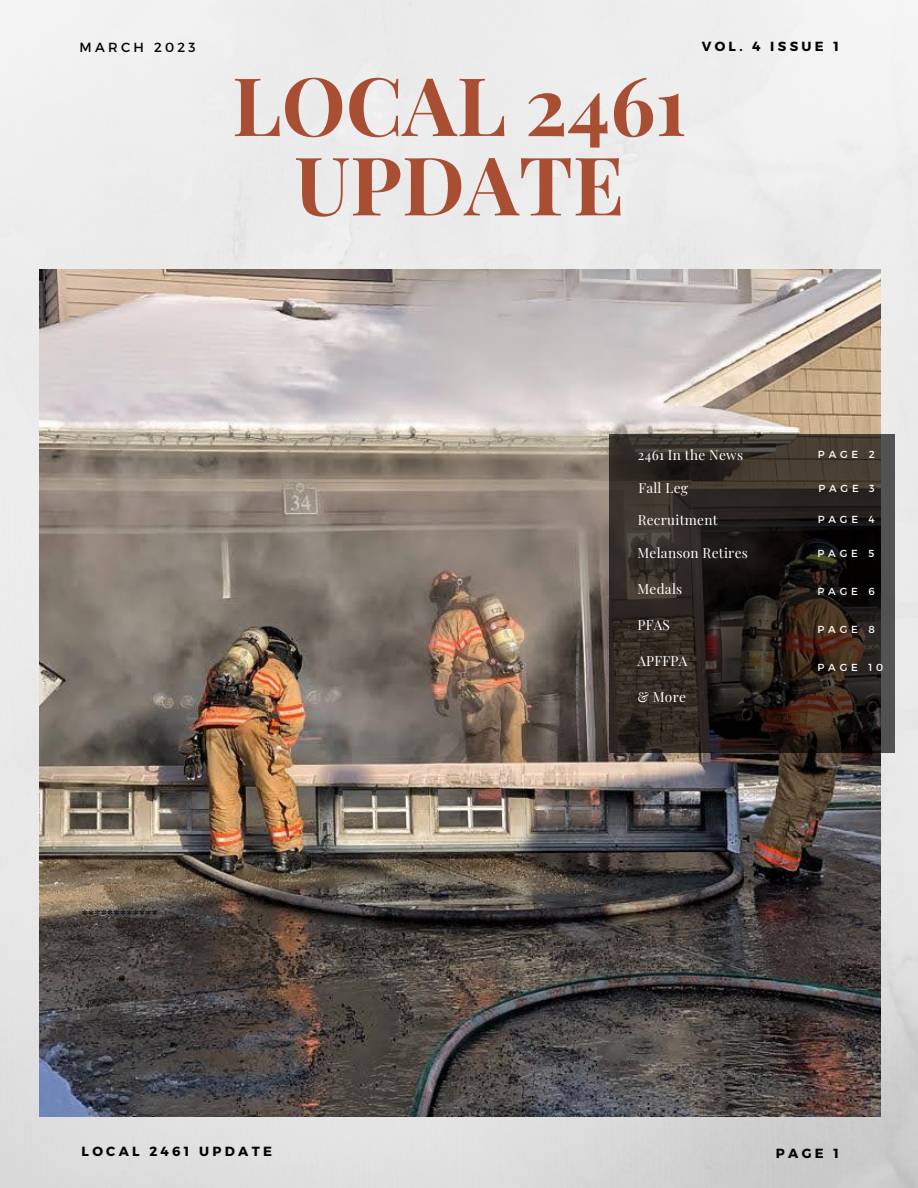
<style>
.page{position:relative;width:918px;height:1188px;background:#fff}
.page>*{position:absolute;margin:0;border:0;box-sizing:border-box;transform-origin:0 0}
.t1{font:700 81px/79.3px "Playfair Display";color:#a84e33;text-align:center}
.t2{font:13.65px "Playfair Display";letter-spacing:.02em;color:#fff}
.t3{font:700 13.2px "Montserrat";letter-spacing:.25em;color:#000}
.t4{font:13.2px "Montserrat";letter-spacing:.25em;color:#000}
.t5{font:12.45px "Playfair Display";color:#000}
.t6{font:10.2px "Montserrat";letter-spacing:.38em;color:#fff}
</style>
<div class="page">
<img style="left:0;top:0;width:918px;height:1188px">
<img style="left:39px;top:269px;width:841px;height:848px">
<svg style="left:610px;top:435px;width:285px;height:318px;background:#2d2621"></svg>
<p class="t4" style="left:80px;top:39px;width:118px">MARCH 2023</p>
<p class="t3" style="left:702px;top:38px;width:139px">VOL. 4 ISSUE 1</p>
<h1 class="t1" style="left:232px;top:63px;width:456px">LOCAL 2461<br>UPDATE</h1>
<p class="t5" style="left:82px;top:906px;width:78px">************</p>
<p class="t2" style="left:638px;top:445px;width:107px">2461 In the News</p>
<p class="t6" style="left:818px;top:448px;width:58px">PAGE 2</p>
<p class="t2" style="left:638px;top:478px;width:51px">Fall Leg</p>
<p class="t6" style="left:818px;top:481px;width:58px">PAGE 3</p>
<p class="t2" style="left:638px;top:510px;width:81px">Recruitment</p>
<p class="t6" style="left:818px;top:513px;width:59px">PAGE 4</p>
<p class="t2" style="left:637px;top:543px;width:112px">Melanson Retires</p>
<p class="t2" style="left:637px;top:579px;width:46px">Medals</p>
<p class="t2" style="left:637px;top:615px;width:34px">PFAS</p>
<p class="t2" style="left:637px;top:651px;width:52px">APFFPA</p>
<p class="t2" style="left:637px;top:687px;width:50px">&amp; More</p>
<p class="t6" style="left:818px;top:546px;width:58px">PAGE 5</p>
<p class="t6" style="left:818px;top:584px;width:59px">PAGE 6</p>
<p class="t6" style="left:818px;top:622px;width:59px">PAGE 8</p>
<p class="t6" style="left:818px;top:661px;width:67px">PAGE 10</p>
<p class="t3" style="left:82px;top:1143px;width:192px">LOCAL 2461 UPDATE</p>
<p class="t3" style="left:776px;top:1145px;width:64px">PAGE 1</p>
</div>
